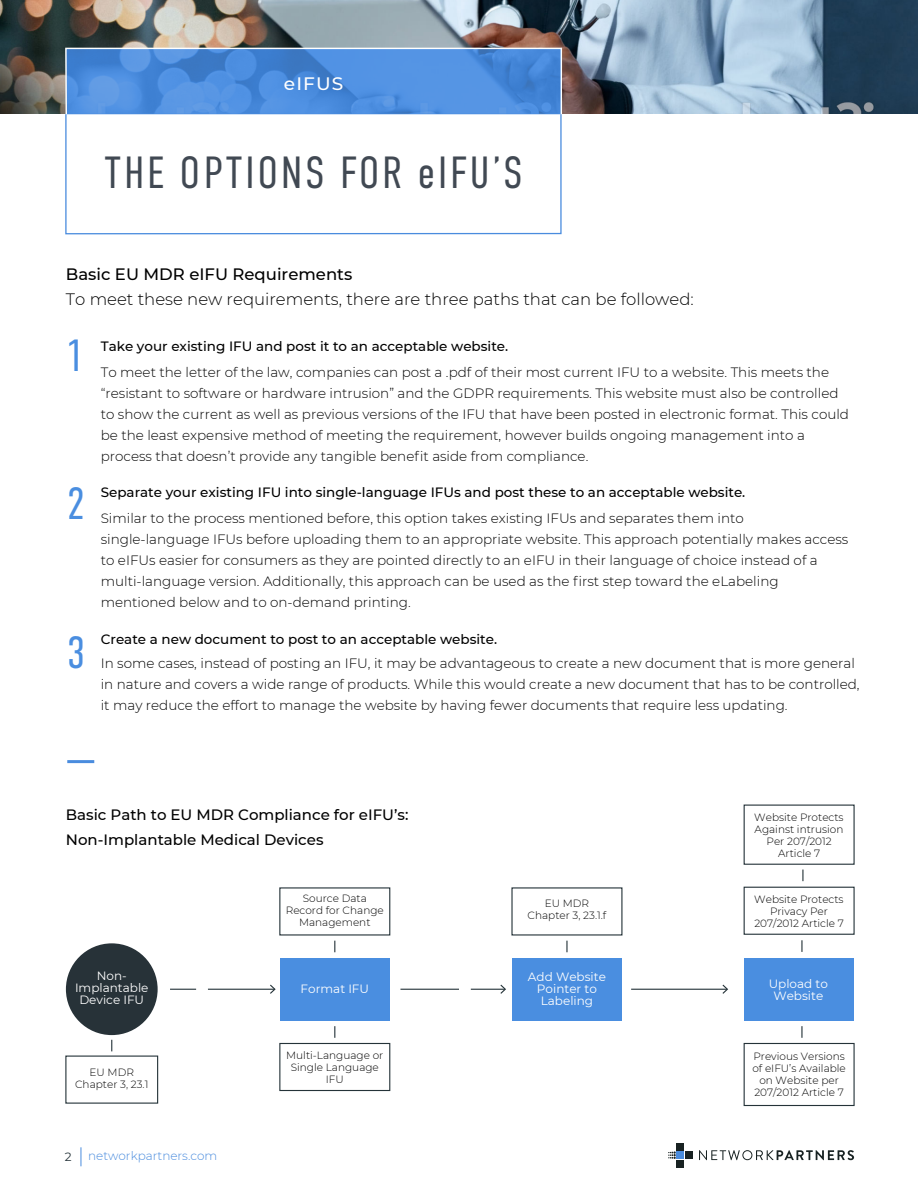
<style>
.page{position:relative;width:918px;height:1188px;background:#fff}
.page>*{position:absolute;margin:0;border:0;box-sizing:border-box;transform-origin:0 0}
.t1{font:300 45px "DIN Condensed";letter-spacing:.055em;color:#414953}
.t2{font:300 45px "DIN Condensed";color:#4a8ee0}
.t3{font:500 18px "Montserrat";letter-spacing:.06em;color:#fff}
.t4{font:300 16.5px "Montserrat";color:#000}
.t5{font:500 16.5px "Montserrat";color:#000}
.t6{font:500 15px/25.5px "Montserrat";color:#000}
.t7{font:300 13.5px/21px "Montserrat";color:#000}
.t8{font:500 13.5px "Montserrat";color:#000}
.t9{font:12px/12px "Montserrat";color:#fff;text-align:center}
.t10{font:300 12px "Montserrat";color:#4a8cde}
.t11{font:12px "Montserrat";color:#243238}
.t12{font:300 10.5px/12px "Montserrat";color:#000;text-align:center}
</style>
<div class="page">
<hr style="left:67px;top:760px;width:27px;height:3px;background:#4a8cde">
<img style="left:1px;top:0;width:916px;height:114px">
<img style="left:67px;top:50px;width:493px;height:64px">
<div style="left:65px;top:48px;width:497px;height:68px;border:1px solid #fff"></div>
<div style="left:65px;top:114px;width:497px;height:120px;border:1px solid #4a8cde"></div>
<svg style="left:81px;top:1147px;width:1px;height:19px"></svg>
<div style="left:677px;top:1160px;width:7px;height:7px;background:#182222"></div>
<div style="left:677px;top:1151px;width:7px;height:8px;background:#4a8cde"></div>
<div style="left:685px;top:1151px;width:7px;height:8px;background:#182222"></div>
<div style="left:677px;top:1143px;width:7px;height:8px;background:#182222"></div>
<svg style="left:668px;top:1151px;width:9px;height:8px"></svg>
<svg style="left:699px;top:1150px;width:155px;height:10px"></svg>
<div style="left:66px;top:943px;width:92px;height:92px;background:#273238;border-radius:50%"></div>
<div style="left:280px;top:958px;width:110px;height:62px;background:#4a8ee0"></div>
<div style="left:744px;top:958px;width:110px;height:62px;background:#4a8ee0"></div>
<div style="left:279px;top:1043px;width:111px;height:48px;border:1px solid #253339"></div>
<div style="left:744px;top:1043px;width:111px;height:63px;border:1px solid #253339"></div>
<div style="left:744px;top:805px;width:111px;height:60px;border:1px solid #253339"></div>
<div style="left:744px;top:887px;width:111px;height:48px;border:1px solid #253339"></div>
<div style="left:512px;top:958px;width:110px;height:62px;background:#4a8ee0"></div>
<hr style="left:208px;top:989px;width:66px;height:1px;background:#253339">
<svg style="left:270px;top:985px;width:6px;height:9px"></svg>
<svg style="left:170px;top:989px;width:26px;height:1px"></svg>
<hr style="left:471px;top:989px;width:34px;height:1px;background:#253339">
<svg style="left:500px;top:985px;width:6px;height:9px"></svg>
<hr style="left:631px;top:989px;width:96px;height:1px;background:#253339">
<svg style="left:722px;top:985px;width:6px;height:9px"></svg>
<hr style="left:400px;top:989px;width:59px;height:1px;background:#253339">
<svg style="left:566px;top:941px;width:2px;height:11px"></svg>
<svg style="left:334px;top:1026px;width:1px;height:12px"></svg>
<svg style="left:801px;top:940px;width:2px;height:12px"></svg>
<svg style="left:801px;top:1026px;width:2px;height:12px"></svg>
<h2 class="t3" style="left:284px;top:72px;width:61px">eIFUS</h2>
<h1 class="t1" style="left:104px;top:148px;width:420px">THE OPTIONS FOR eIFU’S</h1>
<p class="t5" style="left:66px;top:262px;width:288px">Basic EU MDR eIFU Requirements</p>
<p class="t4" style="left:66px;top:288px;width:629px">To meet these new requirements, there are three paths that can be followed:</p>
<h1 class="t2" style="left:66px;top:331px;width:20px">1</h1>
<h1 class="t2" style="left:67px;top:478px;width:20px">2</h1>
<h1 class="t2" style="left:67px;top:627px;width:20px">3</h1>
<p class="t8" style="left:101px;top:337px;width:409px">Take your existing IFU and post it to an acceptable website.</p>
<p class="t7" style="left:101px;top:361px;width:750px">To meet the letter of the law, companies can post a .pdf of their most current IFU to a website. This meets the “resistant to software or hardware intrusion” and the GDPR requirements. This website must also be controlled to show the current as well as previous versions of the IFU that have been posted in electronic format. This could be the least expensive method of meeting the requirement, however builds ongoing management into a process that doesn’t provide any tangible benefit aside from compliance.</p>
<p class="t8" style="left:101px;top:483px;width:646px">Separate your existing IFU into single-language IFUs and post these to an acceptable website.</p>
<p class="t7" style="left:101px;top:507px;width:749px">Similar to the process mentioned before, this option takes existing IFUs and separates them into single-language IFUs before uploading them to an appropriate website. This approach potentially makes access to eIFUs easier for consumers as they are pointed directly to an eIFU in their language of choice instead of a multi-language version. Additionally, this approach can be used as the first step toward the eLabeling mentioned below and to on-demand printing.</p>
<p class="t8" style="left:101px;top:630px;width:398px">Create a new document to post to an acceptable website.</p>
<p class="t7" style="left:101px;top:653px;width:760px">In some cases, instead of posting an IFU, it may be advantageous to create a new document that is more general in nature and covers a wide range of products. While this would create a new document that has to be controlled, it may reduce the effort to manage the website by having fewer documents that require less updating.</p>
<p class="t6" style="left:66px;top:801px;width:344px">Basic Path to EU MDR Compliance for eIFU’s:<br>Non-Implantable Medical Devices</p>
<p class="t12" style="left:286px;top:892px;width:100px">Source Data<br>Record for Change<br>Management</p>
<p class="t12" style="left:528px;top:897px;width:80px">EU MDR<br>Chapter 3, 23.1.f</p>
<p class="t12" style="left:754px;top:811px;width:91px">Website Protects<br>Against intrusion<br>Per 207/2012<br>Article 7</p>
<p class="t12" style="left:754px;top:893px;width:91px">Website Protects<br>Privacy Per<br>207/2012 Article 7</p>
<p class="t9" style="left:75px;top:970px;width:75px">Non-<br>Implantable<br>Device IFU</p>
<p class="t9" style="left:769px;top:977px;width:61px">Upload to<br>Website</p>
<p class="t9" style="left:528px;top:971px;width:79px">Add Website<br>Pointer to<br>Labeling</p>
<p class="t9" style="left:301px;top:982px;width:70px">Format IFU</p>
<p class="t12" style="left:75px;top:1066px;width:75px">EU MDR<br>Chapter 3, 23.1</p>
<p class="t11" style="left:65px;top:1148px;width:8px">2</p>
<p class="t10" style="left:88px;top:1147px;width:131px">networkpartners.com</p>
<p class="t12" style="left:286px;top:1049px;width:99px">Multi-Language or<br>Single Language<br>IFU</p>
<p class="t12" style="left:752px;top:1050px;width:95px">Previous Versions of eIFU’s Available on Website per<br>207/2012 Article 7</p>
</div>
